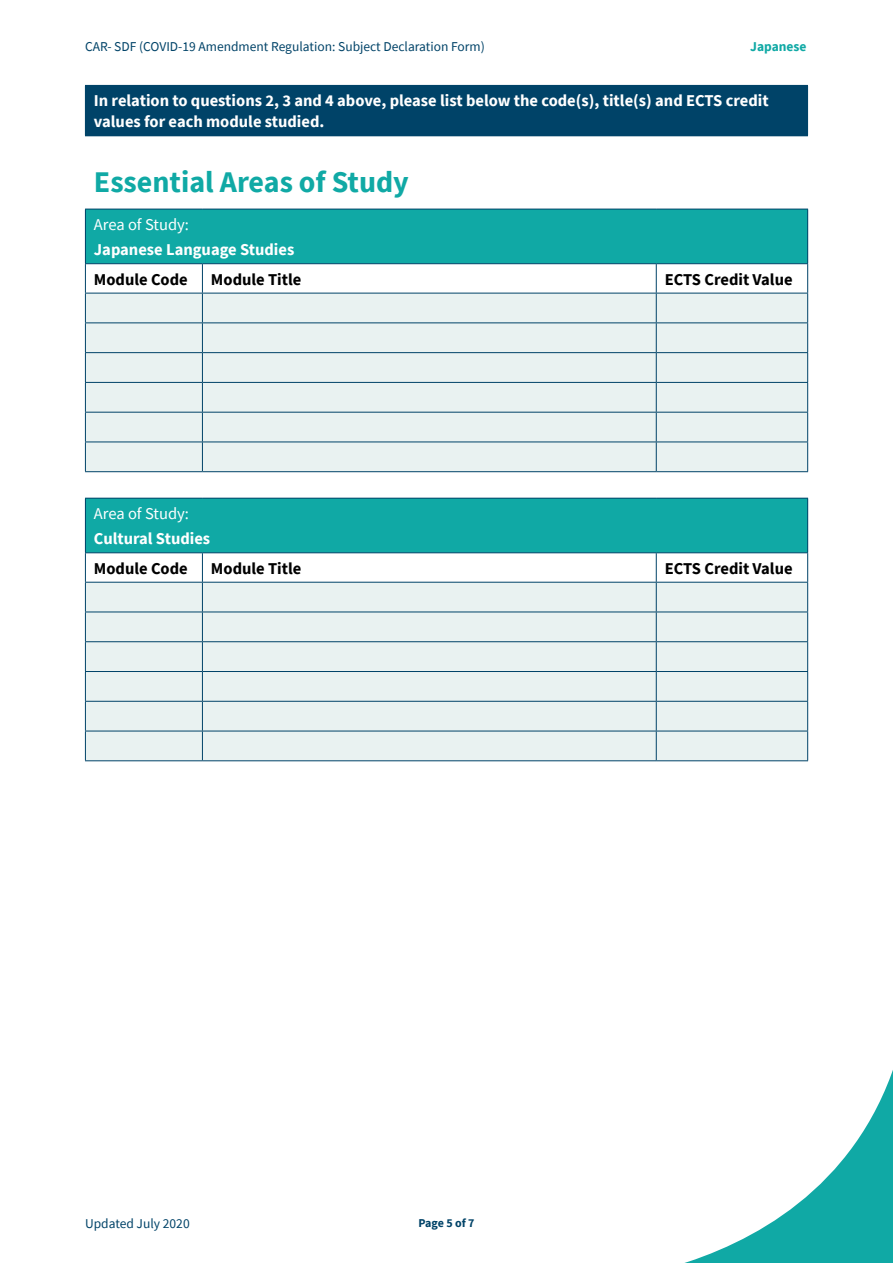
<style>
.page{position:relative;width:893px;height:1263px;background:#fff}
.page>*{position:absolute;margin:0;border:0;box-sizing:border-box;transform-origin:0 0}
.Body_text_2020{font:700 30px "Source Sans Pro";color:#10a9a5}
.Body_text_2020-2{font:700 16.5px/21px "Source Sans Pro";color:#fff}
.Body_text_2020-3{font:700 16.5px "Source Sans Pro";color:#000}
.Body_text_2020-4{font:16.5px "Source Sans Pro";color:#fff}
.t1{font:13.5px "Source Sans Pro";color:#004368}
.t2{font:700 13.5px "Source Sans Pro";color:#10a9a5}
.t3{font:700 12px "Source Sans Pro";letter-spacing:-.01em;color:#004368}
</style>
<div class="page">
<svg style="left:684px;top:1070px;width:209px;height:193px"></svg>
<div style="left:85px;top:209px;width:723px;height:55px;background:#10a9a5"></div>
<hr style="left:85px;top:209px;width:117px;height:1px;background:#004368">
<hr style="left:85px;top:209px;width:1px;height:54px;background:#004368">
<hr style="left:202px;top:209px;width:454px;height:1px;background:#004368">
<hr style="left:656px;top:209px;width:152px;height:1px;background:#004368">
<hr style="left:807px;top:209px;width:1px;height:54px;background:#004368">
<hr style="left:85px;top:263px;width:117px;height:1px;background:#004368">
<hr style="left:202px;top:263px;width:454px;height:1px;background:#004368">
<hr style="left:656px;top:263px;width:152px;height:1px;background:#004368">
<svg style="left:85px;top:264px;width:723px;height:207px;background:#e3edee"></svg>
<hr style="left:85px;top:471px;width:117px;height:1px;background:#004368">
<hr style="left:202px;top:471px;width:454px;height:1px;background:#004368">
<hr style="left:656px;top:471px;width:152px;height:1px;background:#004368">
<div style="left:85px;top:498px;width:723px;height:55px;background:#10a9a5"></div>
<hr style="left:85px;top:498px;width:117px;height:1px;background:#004368">
<hr style="left:85px;top:498px;width:1px;height:54px;background:#004368">
<hr style="left:202px;top:498px;width:454px;height:1px;background:#004368">
<hr style="left:656px;top:498px;width:152px;height:1px;background:#004368">
<hr style="left:807px;top:498px;width:1px;height:54px;background:#004368">
<hr style="left:85px;top:552px;width:117px;height:1px;background:#004368">
<hr style="left:202px;top:552px;width:454px;height:1px;background:#004368">
<hr style="left:656px;top:552px;width:152px;height:1px;background:#004368">
<svg style="left:85px;top:553px;width:723px;height:207px;background:#e3edee"></svg>
<hr style="left:85px;top:760px;width:117px;height:1px;background:#004368">
<hr style="left:202px;top:760px;width:454px;height:1px;background:#004368">
<hr style="left:656px;top:760px;width:152px;height:1px;background:#004368">
<div style="left:85px;top:85px;width:722px;height:51px;background:#004368"></div>
<hr style="left:85px;top:85px;width:723px;height:1px;background:#004368">
<hr style="left:807px;top:86px;width:1px;height:49px;background:#004368">
<hr style="left:85px;top:135px;width:723px;height:1px;background:#004368">
<p class="t1" style="left:85px;top:37px;width:401px">CAR- SDF (COVID-19 Amendment Regulation: Subject Declaration Form)</p>
<p class="t2" style="left:750px;top:37px;width:58px">Japanese</p>
<p class="Body_text_2020-2" style="left:94px;top:90px;width:676px">In relation to questions 2, 3 and 4 above, please list below the code(s), title(s) and ECTS credit values for each module studied.</p>
<p class="Body_text_2020" style="left:94px;top:162px;width:316px">Essential Areas of Study</p>
<p class="Body_text_2020-4" style="left:94px;top:214px;width:97px">Area of Study:</p>
<p class="Body_text_2020-2" style="left:94px;top:239px;width:202px">Japanese Language Studies</p>
<p class="Body_text_2020-3" style="left:94px;top:268px;width:95px">Module Code</p>
<p class="Body_text_2020-3" style="left:211px;top:268px;width:92px">Module Title</p>
<p class="Body_text_2020-3" style="left:665px;top:268px;width:129px">ECTS Credit Value</p>
<p class="Body_text_2020-4" style="left:94px;top:503px;width:97px">Area of Study:</p>
<p class="Body_text_2020-2" style="left:94px;top:528px;width:118px">Cultural Studies</p>
<p class="Body_text_2020-3" style="left:94px;top:557px;width:95px">Module Code</p>
<p class="Body_text_2020-3" style="left:211px;top:557px;width:92px">Module Title</p>
<p class="Body_text_2020-3" style="left:665px;top:557px;width:129px">ECTS Credit Value</p>
<p class="t1" style="left:85px;top:1215px;width:106px">Updated July 2020</p>
<p class="t3" style="left:418px;top:1215px;width:58px">Page 5 of 7</p>
</div>
